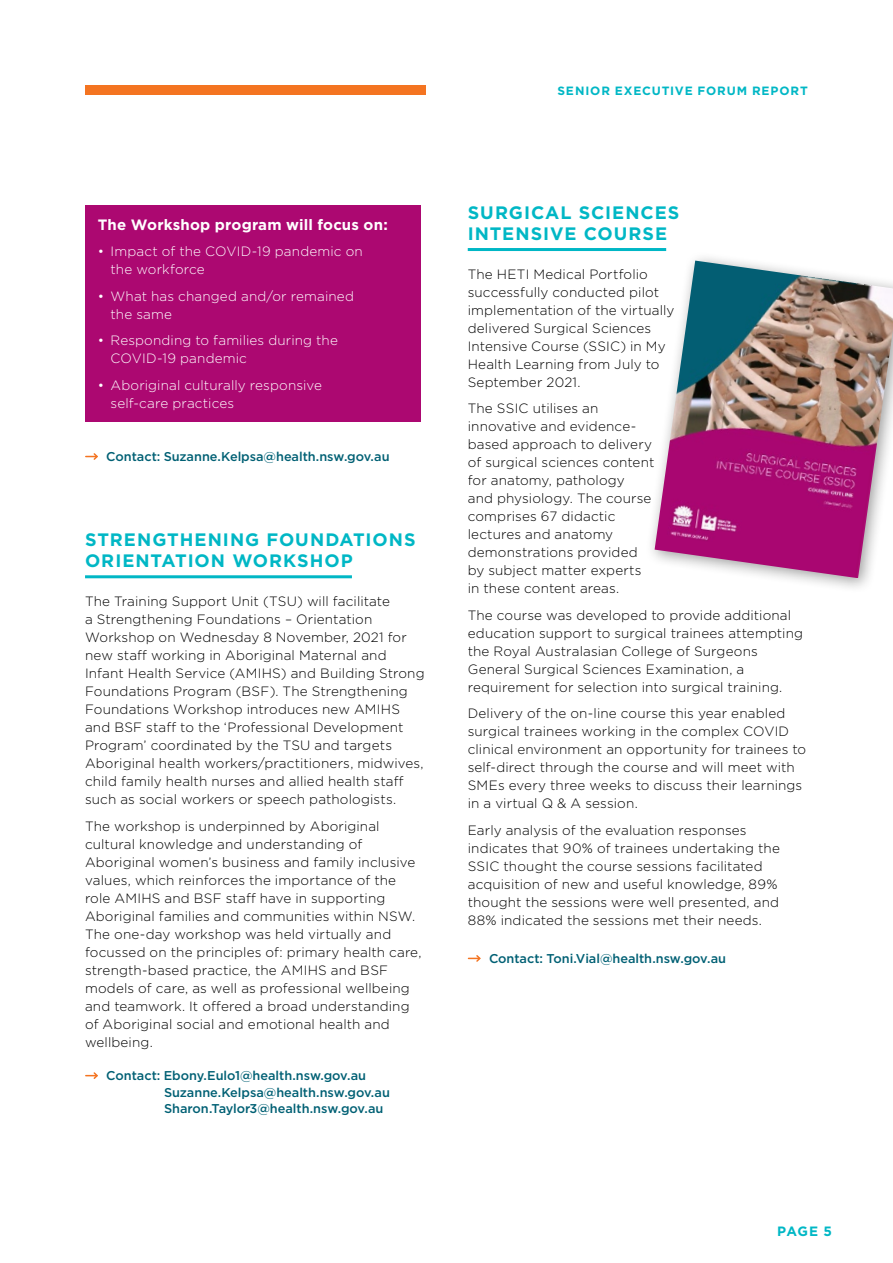
<style>
.page{position:relative;width:893px;height:1263px;background:#fff}
.page>*{position:absolute;margin:0;border:0;box-sizing:border-box;transform-origin:0 0}
.t1{font:700 18px/21px "Gotham";letter-spacing:.055em;color:#00b7c5}
.t2{font:700 15px "Gotham";letter-spacing:.01em;color:#fff}
.t3{font:300 13.5px/18px "Gotham";letter-spacing:.01em;color:#000}
.t4{font:300 13.5px/18px "Gotham";letter-spacing:.01em;color:#fff}
.t5{font:700 13.5px "Gotham";color:#00b7c5}
.t6{font:500 12.75px/16.5px "Gotham";letter-spacing:-.005em;color:#006074}
.t7{font:700 12px "Gotham";letter-spacing:.075em;color:#00b7c5}
</style>
<div class="page">
<div style="left:85px;top:85px;width:340px;height:9px;background:#f47421"></div>
<hr style="left:85px;top:575px;width:267px;height:3px;background:#00b7c5">
<div style="left:85px;top:205px;width:336px;height:217px;background:#ac0871"></div>
<svg style="left:86px;top:453px;width:12px;height:7px"></svg>
<svg style="left:86px;top:1072px;width:12px;height:7px"></svg>
<hr style="left:468px;top:248px;width:198px;height:3px;background:#00b7c5">
<svg style="left:468px;top:955px;width:13px;height:7px"></svg>
<div style="left:645px;top:251px;width:248px;height:342px;background:#000;opacity:.38"></div>
<img style="left:655px;top:261px;width:238px;height:317px">
<p class="t2" style="left:98px;top:214px;width:291px">The Workshop program will focus on:</p>
<p class="t4" style="left:111px;top:242px;width:254px;text-indent:-13px">• Impact of the COVID-19 pandemic on the workforce</p>
<p class="t4" style="left:111px;top:286px;width:245px;text-indent:-13px">• What has changed and/or remained the same</p>
<p class="t4" style="left:111px;top:331px;width:229px;text-indent:-13px">• Responding to families during the<br>COVID-19 pandemic</p>
<p class="t4" style="left:111px;top:375px;width:213px;text-indent:-13px">• Aboriginal culturally responsive self-care practices</p>
<p class="t6" style="left:106px;top:448px;width:285px">Contact: Suzanne.Kelpsa@health.nsw.gov.au</p>
<h1 class="t1" style="left:85px;top:529px;width:332px">STRENGTHENING FOUNDATIONS<br>ORIENTATION WORKSHOP</h1>
<p class="t3" style="left:85px;top:592px;width:341px">The Training Support Unit (TSU) will facilitate<br>a Strengthening Foundations – Orientation Workshop on Wednesday 8 November, 2021 for new staff working in Aboriginal Maternal and Infant Health Service (AMIHS) and Building Strong Foundations Program (BSF). The Strengthening Foundations Workshop introduces new AMIHS and BSF staff to the ‘Professional Development Program’ coordinated by the TSU and targets Aboriginal health workers/practitioners, midwives, child family health nurses and allied health staff such as social workers or speech pathologists.</p>
<p class="t3" style="left:85px;top:816px;width:338px">The workshop is underpinned by Aboriginal cultural knowledge and understanding of Aboriginal women’s business and family inclusive values, which reinforces the importance of the role AMIHS and BSF staff have in supporting Aboriginal families and communities within NSW.<br>The one-day workshop was held virtually and focussed on the principles of: primary health care, strength-based practice, the AMIHS and BSF models of care, as well as professional wellbeing and teamwork. It offered a broad understanding of Aboriginal social and emotional health and wellbeing.</p>
<p class="t6" style="left:164px;top:1067px;width:227px;text-indent:-58px">Contact: Ebony.Eulo1@health.nsw.gov.au<br>Suzanne.Kelpsa@health.nsw.gov.au<br>Sharon.Taylor3@health.nsw.gov.au</p>
<p class="t7" style="left:557px;top:83px;width:252px">SENIOR EXECUTIVE FORUM REPORT</p>
<h1 class="t1" style="left:468px;top:202px;width:213px">SURGICAL SCIENCES<br>INTENSIVE COURSE</h1>
<p class="t3" style="left:468px;top:265px;width:208px">The HETI Medical Portfolio successfully conducted pilot implementation of the virtually delivered Surgical Sciences<br>Intensive Course (SSIC) in My<br>Health Learning from July to<br>September 2021.</p>
<p class="t3" style="left:468px;top:399px;width:188px">The SSIC utilises an innovative and evidence&shy;based approach to delivery of surgical sciences content for anatomy, pathology<br>and physiology. The course comprises 67 didactic lectures and anatomy demonstrations provided by subject matter experts in these content areas.</p>
<p class="t3" style="left:468px;top:606px;width:337px">The course was developed to provide additional education support to surgical trainees attempting the Royal Australasian College of Surgeons General Surgical Sciences Examination, a requirement for selection into surgical training.</p>
<p class="t3" style="left:468px;top:704px;width:340px">Delivery of the on-line course this year enabled surgical trainees working in the complex COVID clinical environment an opportunity for trainees to self-direct through the course and will meet with SMEs every three weeks to discuss their learnings in a virtual Q &amp; A session.</p>
<p class="t3" style="left:468px;top:821px;width:314px">Early analysis of the evaluation responses indicates that 90% of trainees undertaking the SSIC thought the course sessions facilitated acquisition of new and useful knowledge, 89% thought the sessions were well presented, and 88% indicated the sessions met their needs.</p>
<p class="t6" style="left:489px;top:950px;width:239px">Contact: Toni.Vial@health.nsw.gov.au</p>
<p class="t5" style="left:777px;top:1222px;width:56px">PAGE 5</p>
</div>
